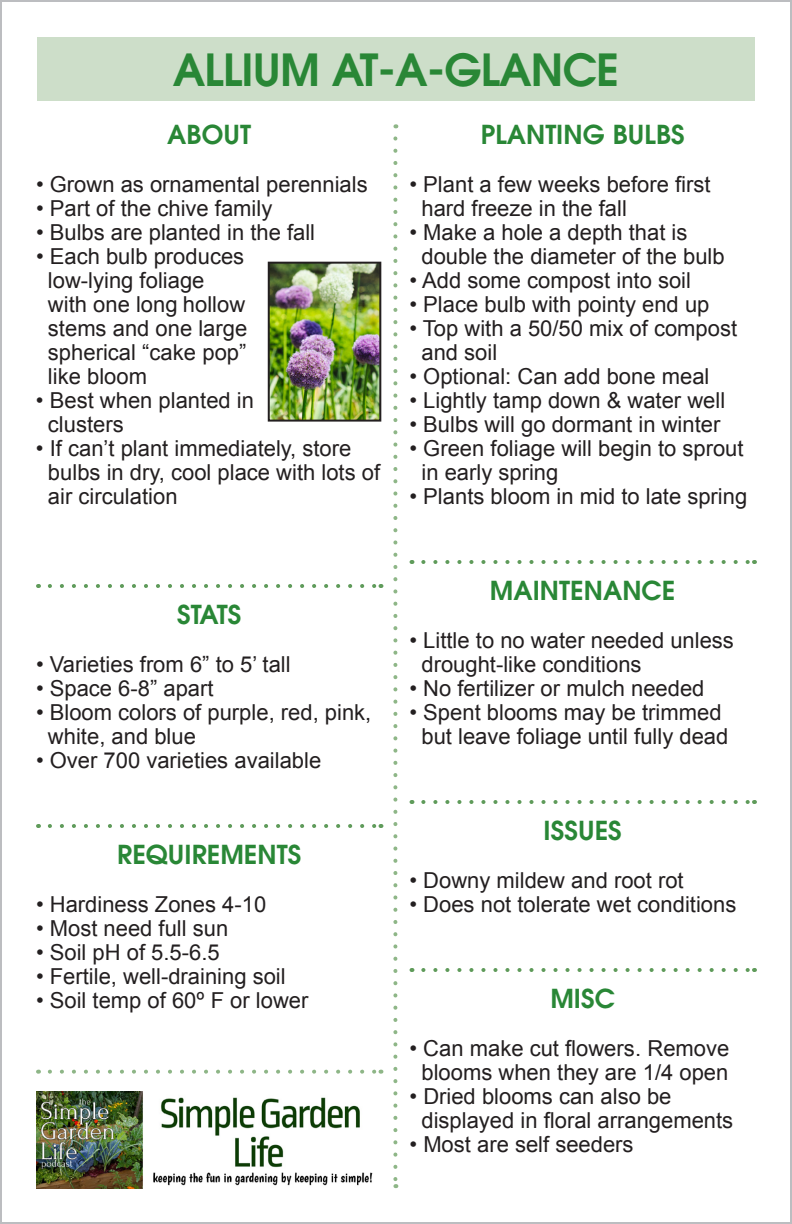
<style>
.page{position:relative;width:792px;height:1224px;background:#fff}
.page>*{position:absolute;margin:0;border:0;box-sizing:border-box;transform-origin:0 0}
.t1{font:700 44px "Avian";letter-spacing:-.02em;color:#298736}
.t2{font:700 26px "Avian";color:#298736}
.t3{font:22px/24px "Arial";color:#231f20}
</style>
<div class="page">
<div style="left:37px;top:37px;width:718px;height:64px;background:#cddec9"></div>
<svg style="left:50px;top:1070px;width:331px;height:4px"></svg>
<svg style="left:393px;top:138px;width:4px;height:1050px"></svg>
<img style="left:36px;top:1091px;width:337px;height:97px">
<svg style="left:50px;top:584px;width:331px;height:4px"></svg>
<svg style="left:50px;top:824px;width:331px;height:4px"></svg>
<svg style="left:423px;top:560px;width:325px;height:4px"></svg>
<svg style="left:423px;top:800px;width:325px;height:4px"></svg>
<svg style="left:423px;top:968px;width:325px;height:4px"></svg>
<img style="left:271px;top:265px;width:107px;height:154px">
<div style="left:268px;top:262px;width:113px;height:160px;border:2px solid #231f20"></div>
<h1 class="t1" style="left:173px;top:40px;width:448px">ALLIUM AT-A-GLANCE</h1>
<p class="t2" style="left:167px;top:117px;width:85px">ABOUT</p>
<p class="t3" style="left:36px;top:173px;width:333px">• Grown as ornamental perennials</p>
<p class="t3" style="left:36px;top:197px;width:238px">• Part of the chive family</p>
<p class="t3" style="left:36px;top:221px;width:281px">• Bulbs are planted in the fall</p>
<p class="t3" style="left:48px;top:245px;width:201px;text-indent:-12px">• Each bulb produces low-lying foliage with one long hollow stems and one large spherical “cake pop” like bloom</p>
<p class="t3" style="left:48px;top:389px;width:208px;text-indent:-12px">• Best when planted in clusters</p>
<p class="t3" style="left:48px;top:437px;width:334px;text-indent:-12px">• If can’t plant immediately, store bulbs in dry, cool place with lots of air circulation</p>
<p class="t2" style="left:177px;top:597px;width:66px">STATS</p>
<p class="t3" style="left:36px;top:653px;width:256px">• Varieties from 6” to 5’ tall</p>
<p class="t3" style="left:36px;top:677px;width:179px">• Space 6-8” apart</p>
<p class="t3" style="left:48px;top:701px;width:325px;text-indent:-12px">• Bloom colors of purple, red, pink, white, and blue</p>
<p class="t3" style="left:36px;top:749px;width:287px">• Over 700 varieties available</p>
<p class="t2" style="left:117px;top:837px;width:186px">REQUIREMENTS</p>
<p class="t3" style="left:36px;top:893px;width:232px">• Hardiness Zones 4-10</p>
<p class="t3" style="left:36px;top:917px;width:194px">• Most need full sun</p>
<p class="t3" style="left:36px;top:941px;width:185px">• Soil pH of 5.5-6.5</p>
<p class="t3" style="left:36px;top:965px;width:251px">• Fertile, well-draining soil</p>
<p class="t3" style="left:36px;top:989px;width:274px">• Soil temp of 60º F or lower</p>
<p class="t2" style="left:481px;top:117px;width:147px">PLANTING BULBS</p>
<p class="t3" style="left:421px;top:173px;width:291px;text-indent:-12px">• Plant a few weeks before first hard freeze in the fall</p>
<p class="t3" style="left:421px;top:221px;width:305px;text-indent:-12px">• Make a hole a depth that is double the diameter of the bulb</p>
<p class="t3" style="left:410px;top:269px;width:283px">• Add some compost into soil</p>
<p class="t3" style="left:410px;top:293px;width:301px">• Place bulb with pointy end up</p>
<p class="t3" style="left:421px;top:317px;width:317px;text-indent:-12px">• Top with a 50/50 mix of compost and soil</p>
<p class="t3" style="left:410px;top:365px;width:301px">• Optional: Can add bone meal</p>
<p class="t3" style="left:410px;top:389px;width:317px">• Lightly tamp down &amp; water well</p>
<p class="t3" style="left:410px;top:413px;width:312px">• Bulbs will go dormant in winter</p>
<p class="t3" style="left:421px;top:437px;width:324px;text-indent:-12px">• Green foliage will begin to sprout in early spring</p>
<p class="t3" style="left:410px;top:485px;width:339px">• Plants bloom in mid to late spring</p>
<p class="t2" style="left:490px;top:573px;width:187px">MAINTENANCE</p>
<p class="t3" style="left:421px;top:629px;width:314px;text-indent:-12px">• Little to no water needed unless drought-like conditions</p>
<p class="t3" style="left:410px;top:677px;width:297px">• No fertilizer or mulch needed</p>
<p class="t3" style="left:410px;top:701px;width:320px;text-align:center">• Spent blooms may be trimmed but leave foliage until fully dead</p>
<p class="t2" style="left:544px;top:813px;width:80px">ISSUES</p>
<p class="t3" style="left:410px;top:869px;width:276px">• Downy mildew and root rot</p>
<p class="t3" style="left:410px;top:893px;width:328px">• Does not tolerate wet conditions</p>
<p class="t2" style="left:550px;top:981px;width:17px">MISC</p>
<p class="t3" style="left:410px;top:1037px;width:321px;text-align:center">• Can make cut flowers. Remove blooms when they are 1/4 open</p>
<p class="t3" style="left:422px;top:1085px;width:313px;text-indent:-12px">• Dried blooms can also be displayed in floral arrangements</p>
<p class="t3" style="left:410px;top:1133px;width:226px">• Most are self seeders</p>
</div>
